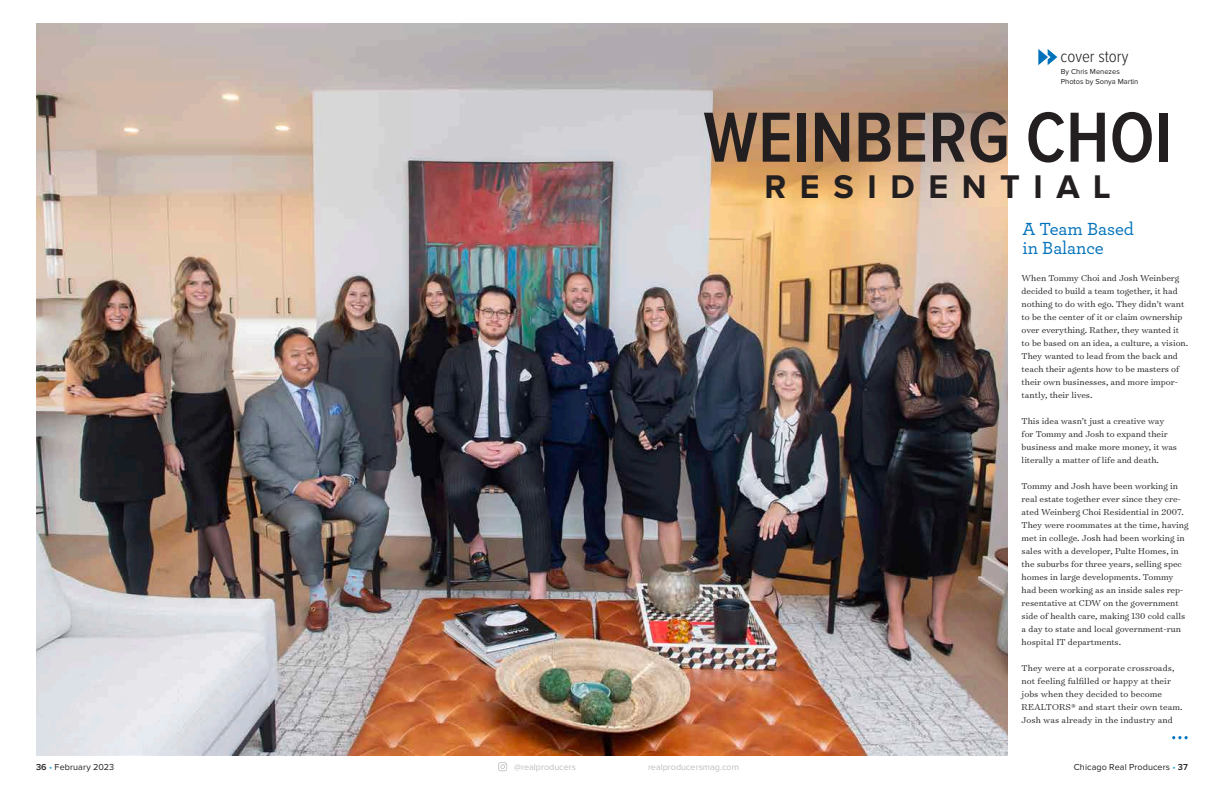
<style>
.page{position:relative;width:1224px;height:792px;background:#fff}
.page>*{position:absolute;margin:0;border:0;box-sizing:border-box;transform-origin:0 0}
.t1{font:600 73.4px "Proxima Nova Cond";color:#231f20}
.t2{font:700 34px "Proxima Nova";letter-spacing:.4em;color:#231f20}
.t3{font:500 18.4px/19px "Archer Pro";letter-spacing:-.005em;color:#0072bc}
.t4{font:300 17px "Proxima Nova Cond";color:#231f20}
.t5{font:300 9.8px/13px "Surveyor Text";color:#231f20}
.t6{font:9px "Proxima Nova";letter-spacing:.01em;color:#231f20}
.t7{font:9px "Proxima Nova";color:#bcbec0}
.t8{font:7.5px/10px "Proxima Nova";color:#231f20}
.s1{font-weight:600}
.s2{color:#19a8e0}
</style>
<div class="page">
<svg style="left:498px;top:762px;width:9px;height:9px"></svg>
<img style="left:36px;top:23px;width:972px;height:733px">
<svg style="left:1038px;top:49px;width:19px;height:16px"></svg>
<svg style="left:1172px;top:736px;width:16px;height:3px"></svg>
<h3 class="t4" style="left:1061px;top:49px;width:69px">cover story</h3>
<p class="t8" style="left:1061px;top:67px;width:79px">By Chris Menezes<br>Photos by Sonya Martin</p>
<h1 class="t1" style="left:703px;top:104px;width:470px">WEINBERG CHOI</h1>
<h2 class="t2" style="left:765px;top:171px;width:348px">RESIDENTIAL</h2>
<h3 class="t3" style="left:1022px;top:219px;width:113px">A Team Based in Balance</h3>
<p class="t5" style="left:1022px;top:272px;width:168px">When Tommy Choi and Josh Weinberg decided to build a team together, it had nothing to do with ego. They didn’t want to be the center of it or claim ownership over everything. Rather, they wanted it to be based on an idea, a culture, a vision.<br>They wanted to lead from the back and teach their agents how to be masters of their own businesses, and more impor&shy;tantly, their lives.</p>
<p class="t5" style="left:1022px;top:414px;width:157px">This idea wasn’t just a creative way for Tommy and Josh to expand their business and make more money, it was literally a matter of life and death.</p>
<p class="t5" style="left:1022px;top:479px;width:168px">Tommy and Josh have been working in real estate together ever since they cre&shy;ated Weinberg Choi Residential in 2007.<br>They were roommates at the time, having met in college. Josh had been working in sales with a developer, Pulte Homes, in the suburbs for three years, selling spec homes in large developments. Tommy had been working as an inside sales rep&shy;resentative at CDW on the government side of health care, making 130 cold calls a day to state and local government-run hospital IT departments.</p>
<p class="t5" style="left:1022px;top:661px;width:162px">They were at a corporate crossroads, not feeling fulfilled or happy at their jobs when they decided to become REALTORS® and start their own team.<br>Josh was already in the industry and</p>
<p class="t6" style="left:36px;top:762px;width:80px"><span class="s1">36</span> <span class="s2">•</span> February 2023</p>
<p class="t7" style="left:514px;top:762px;width:63px">@realproducers</p>
<p class="t7" style="left:648px;top:762px;width:92px">realproducersmag.com</p>
<p class="t6" style="left:1074px;top:762px;width:116px">Chicago Real Producers <span class="s2">•</span> <span class="s1">37</span></p>
</div>
